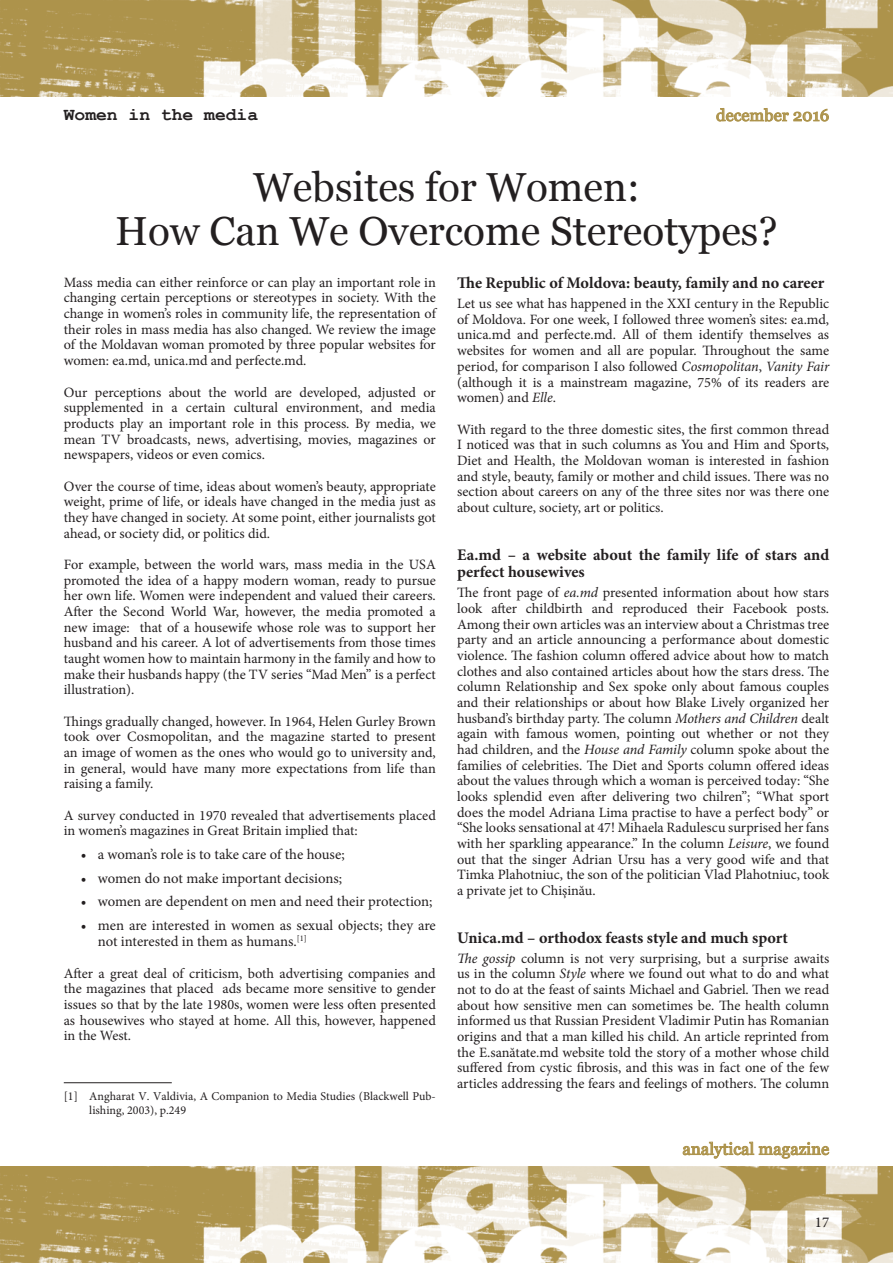
<style>
.page{position:relative;width:893px;height:1263px;background:#fff}
.page>*{position:absolute;margin:0;border:0;box-sizing:border-box;transform-origin:0 0}
.t1{font:40.5px/44.5px "Georgia";color:#231f20;text-align:center}
.t2{font:700 18px "Courier New";color:#231f20}
.t3{font:16.5px "Georgia";letter-spacing:.01em;color:#ad934b}
.t4{font:700 16.2px/17.9px "Minion Pro";color:#231f20}
.t5{font:15px "Minion Pro";color:#231f20}
.t6{font:14.7px/16.2px "Minion Pro";letter-spacing:-.005em;color:#231f20}
.t7{font:14.25px/15.8px "Minion Pro";color:#231f20;text-align:justify}
.t8{font:12px/14.4px "Minion Pro";color:#231f20}
.s1{font-style:italic}
</style>
<div class="page">
<img style="left:0;top:1166px;width:893px;height:97px">
<img style="left:0;top:0;width:893px;height:96px">
<svg style="left:716px;top:108px;width:113px;height:14px"></svg>
<svg style="left:682px;top:1141px;width:148px;height:18px"></svg>
<hr style="left:64px;top:1082px;width:108px;height:1px;background:#231f20">
<p class="t2" style="left:64px;top:103px;width:196px">Women in the media</p>
<p class="t3" style="left:716px;top:105px;width:115px">december 2016</p>
<h1 class="t1" style="left:115px;top:165px;width:664px">Websites for Women:<br>How Can We Overcome Stereotypes?</h1>
<p class="t7" style="left:64px;top:274px;width:375px">Mass media can either reinforce or can play an important role in changing certain perceptions or stereotypes in society. With the change in women’s roles in community life, the representation of their roles in mass media has also changed. We review the image of the Moldavan woman promoted by three popular websites for women: ea.md, unica.md and perfecte.md.</p>
<p class="t7" style="left:64px;top:384px;width:374px">Our perceptions about the world are developed, adjusted or supplemented in a certain cultural environment, and media products play an important role in this process. By media, we mean TV broadcasts, news, advertising, movies, magazines or newspapers, videos or even comics.</p>
<p class="t7" style="left:64px;top:478px;width:374px">Over the course of time, ideas about women’s beauty, appropriate weight, prime of life, or ideals have changed in the media just as they have changed in society. At some point, either journalists got ahead, or society did, or politics did.</p>
<p class="t7" style="left:64px;top:557px;width:374px;text-align:left">For example, between the world wars, mass media in the USA promoted the idea of a happy modern woman, ready to pursue her own life. Women were independent and valued their careers.<br>After the Second World War, however, the media promoted a new image: that of a housewife whose role was to support her husband and his career. A lot of advertisements from those times taught women how to maintain harmony in the family and how to make their husbands happy (the TV series “Mad Men” is a perfect illustration).</p>
<p class="t7" style="left:64px;top:713px;width:374px">Things gradually changed, however. In 1964, Helen Gurley Brown took over Cosmopolitan, and the magazine started to present an image of women as the ones who would go to university and, in general, would have many more expectations from life than raising a family.</p>
<p class="t7" style="left:64px;top:807px;width:374px">A survey conducted in 1970 revealed that advertisements placed in women’s magazines in Great Britain implied that:</p>
<p class="t6" style="left:81px;top:846px;width:265px">• a woman’s role is to take care of the house;</p>
<p class="t6" style="left:81px;top:870px;width:263px">• women do not make important decisions;</p>
<p class="t6" style="left:81px;top:894px;width:353px">• women are dependent on men and need their protection;</p>
<p class="t6" style="left:98px;top:917px;width:340px;text-indent:-17px">• men are interested in women as sexual objects; they are not interested in them as humans.<sup>[1]</sup></p>
<p class="t7" style="left:64px;top:965px;width:374px">After a great deal of criticism, both advertising companies and the magazines that placed ads became more sensitive to gender issues so that by the late 1980s, women were less often presented as housewives who stayed at home. All this, however, happened in the West.</p>
<p class="t8" style="left:89px;top:1089px;width:348px;text-indent:-26px">[1] Angharat V. Valdivia, A Companion to Media Studies (Blackwell Pub&shy;lishing, 2003), p.249</p>
<p class="t4" style="left:457px;top:274px;width:369px">The Republic of Moldova: beauty, family and no career</p>
<p class="t7" style="left:457px;top:296px;width:219px">Let us see what has happened in the XXI</p>
<p class="t7" style="left:457px;top:296px;width:374px;text-indent:237px">century in the Republic of Moldova. For one week, I followed three women’s sites: ea.md, unica.md and perfecte.md. All of them identify themselves as websites for women and all are popular. Throughout the same period, for comparison I also followed <span class="s1">Cosmopolitan</span>, <span class="s1">Vanity Fair </span>(although it is a mainstream magazine, 75% of its readers are women) and <span class="s1">Elle</span>.</p>
<p class="t7" style="left:457px;top:421px;width:374px">With regard to the three domestic sites, the first common thread I noticed was that in such columns as You and Him and Sports, Diet and Health, the Moldovan woman is interested in fashion and style, beauty, family or mother and child issues. There was no section about careers on any of the three sites nor was there one about culture, society, art or politics.</p>
<p class="t4" style="left:457px;top:545px;width:374px">Ea.md – a website about the family life of stars and perfect housewives</p>
<p class="t7" style="left:457px;top:585px;width:374px">The front page of <span class="s1">ea.md</span> presented information about how stars look after childbirth and reproduced their Facebook posts.<br>Among their own articles was an interview about a Christmas tree party and an article announcing a performance about domestic violence. The fashion column offered advice about how to match clothes and also contained articles about how the stars dress. The column Relationship and Sex spoke only about famous couples and their relationships or about how Blake Lively organized her husband’s birthday party. The column <span class="s1">Mothers and Children</span> dealt again with famous women, pointing out whether or not they had children, and the <span class="s1">House and Family</span> column spoke about the families of celebrities. The Diet and Sports column offered ideas about the values through which a woman is perceived today: “She looks splendid even after delivering two chilren”; “What sport does the model Adriana Lima practise to have a perfect body” or “She looks sensational at 47! Mihaela Radulescu surprised her fans with her sparkling appearance.” In the column <span class="s1">Leisure</span>, we found out that the singer Adrian Ursu has a very good wife and that Timka Plahotniuc, the son of the politician Vlad Plahotniuc, took a private jet to Chişinău.</p>
<p class="t4" style="left:457px;top:928px;width:332px">Unica.md – orthodox feasts style and much sport</p>
<p class="t7" style="left:457px;top:950px;width:374px"><span class="s1">The gossip</span> column is not very surprising, but a surprise awaits us in the column <span class="s1">Style</span> where we found out what to do and what not to do at the feast of saints Michael and Gabriel. Then we read about how sensitive men can sometimes be. The health column informed us that Russian President Vladimir Putin has Romanian origins and that a man killed his child. An article reprinted from the E.sanătate.md website told the story of a mother whose child suffered from cystic fibrosis, and this was in fact one of the few articles addressing the fears and feelings of mothers. The column</p>
<p class="t3" style="left:682px;top:1139px;width:148px">analytical magazine</p>
<p class="t5" style="left:815px;top:1212px;width:16px">17</p>
</div>
